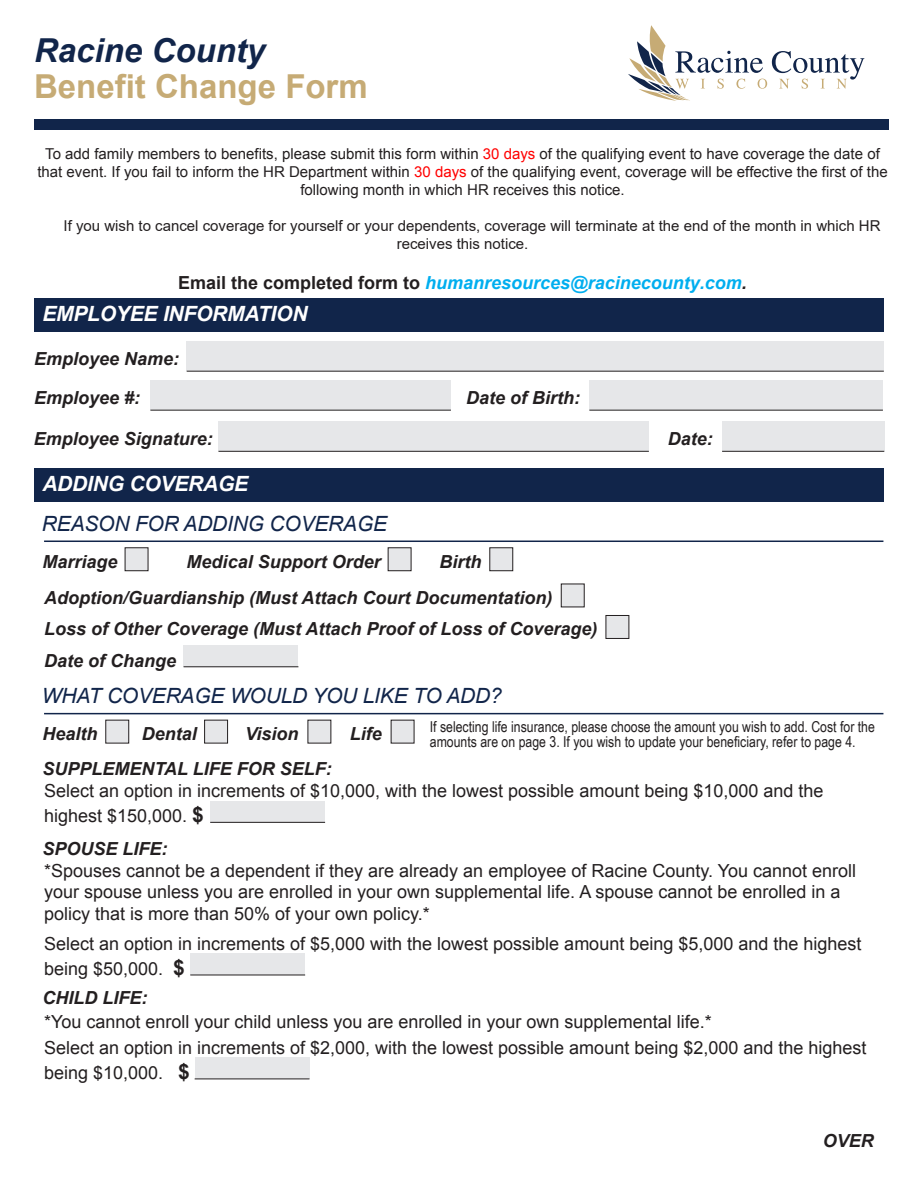
<style>
.page{position:relative;width:918px;height:1188px;background:#fff}
.page>*{position:absolute;margin:0;border:0;box-sizing:border-box;transform-origin:0 0}
.t1{font:700 33px "Arial";color:#c6ab75}
.t2{font:italic 700 33px "Arial";color:#11254a}
.t3{font:italic 21px "Arial";letter-spacing:-.01em;color:#11254a}
.t4{font:italic 700 21px "Arial";letter-spacing:-.01em;color:#fff}
.t5{font:18px/25.2px "Arial";color:#231f20}
.t6{font:italic 700 18px/39px "Arial";color:#231f20}
.t7{font:italic 700 18px "Arial";color:#00aeef}
.t8{font:15px/18px "Arial";color:#231f20;text-align:center}
.t9{font:15px/15px "Arial Narrow";color:#231f20}
.s1{color:#f00}
.s2{font-style:normal;color:#231f20}
.s3{color:#231f20}
.s4{font-weight:700;font-size:21px}
</style>
<div class="page">
<div style="left:34px;top:120px;width:855px;height:10px;background:#11254a"></div>
<div style="left:34px;top:298px;width:850px;height:34px;background:#11254a"></div>
<svg style="left:628px;top:25px;width:236px;height:76px"></svg>
<div style="left:187px;top:341px;width:697px;height:30px;background:#e6e7e9"></div>
<hr style="left:187px;top:371px;width:697px;height:1px;background:#231f20">
<div style="left:150px;top:380px;width:301px;height:30px;background:#e6e7e9"></div>
<hr style="left:150px;top:410px;width:301px;height:1px;background:#231f20">
<div style="left:210px;top:801px;width:115px;height:21px;background:#e6e7e9"></div>
<hr style="left:210px;top:822px;width:115px;height:1px;background:#231f20">
<div style="left:589px;top:380px;width:294px;height:30px;background:#e6e7e9"></div>
<hr style="left:589px;top:410px;width:294px;height:1px;background:#231f20">
<div style="left:34px;top:468px;width:850px;height:33px;background:#11254a"></div>
<div style="left:125px;top:548px;width:23px;height:23px;background:#e6e7e9"></div>
<div style="left:388px;top:548px;width:23px;height:23px;background:#e6e7e9"></div>
<div style="left:490px;top:548px;width:23px;height:23px;background:#e6e7e9"></div>
<div style="left:490px;top:548px;width:23px;height:23px;border:1px solid #231f20"></div>
<div style="left:561px;top:584px;width:23px;height:23px;background:#e6e7e9"></div>
<div style="left:606px;top:615px;width:23px;height:23px;background:#e6e7e9"></div>
<div style="left:606px;top:615px;width:23px;height:24px;border:1px solid #231f20"></div>
<hr style="left:44px;top:541px;width:839px;height:1px;background:#11254a">
<div style="left:106px;top:720px;width:23px;height:23px;background:#e6e7e9"></div>
<div style="left:205px;top:720px;width:23px;height:23px;background:#e6e7e9"></div>
<div style="left:204px;top:720px;width:24px;height:23px;border:1px solid #231f20"></div>
<div style="left:308px;top:720px;width:23px;height:23px;background:#e6e7e9"></div>
<div style="left:391px;top:720px;width:23px;height:23px;background:#e6e7e9"></div>
<hr style="left:44px;top:713px;width:839px;height:1px;background:#11254a">
<div style="left:195px;top:1057px;width:115px;height:22px;background:#e6e7e9"></div>
<hr style="left:195px;top:1079px;width:115px;height:1px;background:#231f20">
<div style="left:190px;top:954px;width:115px;height:21px;background:#e6e7e9"></div>
<hr style="left:190px;top:975px;width:115px;height:1px;background:#231f20">
<div style="left:184px;top:645px;width:114px;height:22px;background:#e6e7e9"></div>
<hr style="left:184px;top:667px;width:114px;height:1px;background:#231f20">
<div style="left:218px;top:421px;width:431px;height:30px;background:#e6e7e9"></div>
<hr style="left:218px;top:451px;width:431px;height:1px;background:#231f20">
<div style="left:722px;top:421px;width:162px;height:30px;background:#e6e7e9"></div>
<hr style="left:722px;top:451px;width:162px;height:1px;background:#231f20">
<h1 class="t2" style="left:34px;top:29px;width:233px">Racine County</h1>
<h1 class="t1" style="left:34px;top:64px;width:335px">Benefit Change Form</h1>
<p class="t8" style="left:37px;top:145px;width:852px">To add family members to benefits, please submit this form within <span class="s1">30 days</span> of the qualifying event to have coverage the date of that event. If you fail to inform the HR Department within <span class="s1">30 days</span> of the qualifying event, coverage will be effective the first of the following month in which HR receives this notice.</p>
<p class="t8" style="left:397px;top:217px;width:485px;text-align:left;text-indent:-333px">If you wish to cancel coverage for yourself or your dependents, coverage will terminate at the end of the month in which HR receives this notice.</p>
<p class="t7" style="left:178px;top:271px;width:570px"><span class="s2">Email the completed form to</span> humanresources@racinecounty.com<span class="s3">.</span></p>
<p class="t4" style="left:42px;top:300px;width:267px">EMPLOYEE INFORMATION</p>
<p class="t6" style="left:34px;top:340px;width:147px">Employee Name:<br>Employee #:</p>
<p class="t6" style="left:466px;top:379px;width:115px">Date of Birth:</p>
<p class="t6" style="left:34px;top:420px;width:181px">Employee Signature:</p>
<p class="t6" style="left:668px;top:420px;width:46px">Date:</p>
<p class="t4" style="left:42px;top:470px;width:207px">ADDING COVERAGE</p>
<p class="t3" style="left:42px;top:510px;width:347px">REASON FOR ADDING COVERAGE</p>
<p class="t6" style="left:42px;top:542px;width:77px">Marriage</p>
<p class="t6" style="left:187px;top:542px;width:196px">Medical Support Order</p>
<p class="t6" style="left:44px;top:544px;width:510px;line-height:36.2px;text-indent:395px">Birth<br>Adoption/Guardianship (Must Attach Court Documentation)</p>
<p class="t6" style="left:44px;top:614px;width:555px;line-height:31.5px">Loss of Other Coverage (Must Attach Proof of Loss of Coverage)<br>Date of Change</p>
<p class="t3" style="left:42px;top:682px;width:461px">WHAT COVERAGE WOULD YOU LIKE TO ADD?</p>
<p class="t6" style="left:42px;top:715px;width:57px">Health</p>
<p class="t6" style="left:142px;top:715px;width:57px">Dental</p>
<p class="t6" style="left:245px;top:715px;width:55px">Vision</p>
<p class="t6" style="left:350px;top:715px;width:34px">Life</p>
<p class="t9" style="left:430px;top:718px;width:447px">If selecting life insurance, please choose the amount you wish to add. Cost for the amounts are on page 3. If you wish to update your beneficiary, refer to page 4.</p>
<p class="t6" style="left:42px;top:750px;width:291px">SUPPLEMENTAL LIFE FOR SELF:</p>
<p class="t5" style="left:44px;top:778px;width:781px">Select an option in increments of $10,000, with the lowest possible amount being $10,000 and the highest $150,000. <span class="s4">$</span></p>
<p class="t6" style="left:42px;top:829px;width:127px">SPOUSE LIFE:</p>
<p class="t5" style="left:44px;top:860px;width:814px;line-height:21.6px">*Spouses cannot be a dependent if they are already an employee of Racine County. You cannot enroll your spouse unless you are enrolled in your own supplemental life. A spouse cannot be enrolled in a policy that is more than 50% of your own policy.*</p>
<p class="t5" style="left:44px;top:931px;width:819px">Select an option in increments of $5,000 with the lowest possible amount being $5,000 and the highest being $50,000. <span class="s4">$</span></p>
<p class="t6" style="left:42px;top:979px;width:106px">CHILD LIFE:</p>
<p class="t5" style="left:44px;top:1035px;width:824px">Select an option in increments of $2,000, with the lowest possible amount being $2,000 and the highest being $10,000. <span class="s4">$</span></p>
<p class="t5" style="left:44px;top:1009px;width:669px">*You cannot enroll your child unless you are enrolled in your own supplemental life.*</p>
<p class="t6" style="left:823px;top:1122px;width:53px">OVER</p>
</div>
